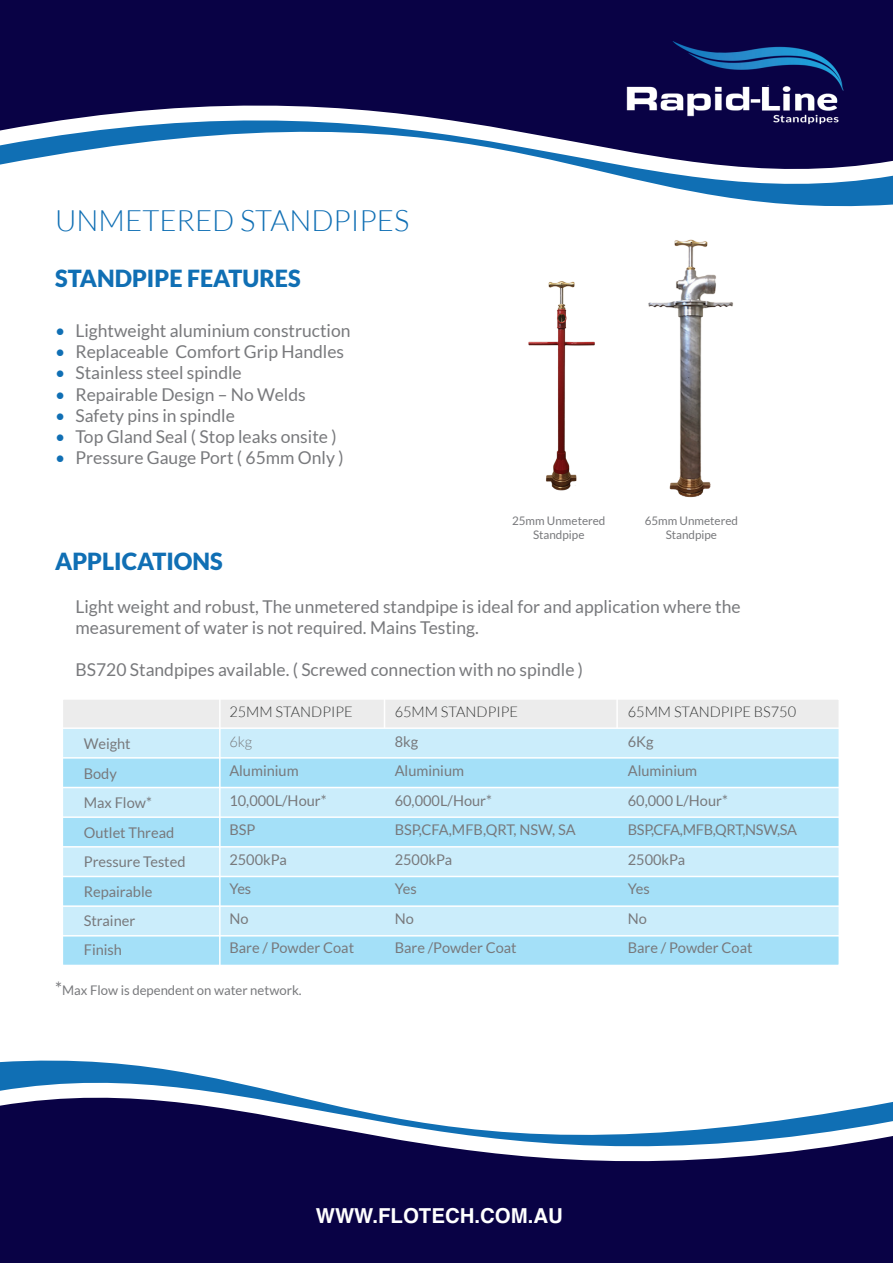
<style>
.page{position:relative;width:893px;height:1263px;background:#fff}
.page>*{position:absolute;margin:0;border:0;box-sizing:border-box;transform-origin:0 0}
.t1{font:300 29.4px "Lato";color:#106fb4}
.t2{font:900 23.55px "Lato";color:#106fb4}
.t3{font:700 20.55px "Helvetica";color:#fff}
.t4{font:17.7px/21.1px "Lato";color:#78797c}
.t5{font:14.7px/29.4px "Lato";color:#78797c}
.t6{font:300 14.7px "Lato";color:#353737}
.t7{font:300 14.7px "Lato";color:#787a7d}
.t8{font:13.2px "Lato";color:#78797c}
.t9{font:11.85px/14.1px "Lato";color:#78797c;text-align:center}
.s1{color:#106fb4}
.s2{font-size:17.7px}
</style>
<div class="page">
<div style="left:62px;top:699px;width:777px;height:29px;background:#ececec"></div>
<div style="left:62px;top:936px;width:777px;height:29px;background:#a4e0f8"></div>
<div style="left:62px;top:906px;width:777px;height:30px;background:#cbedfb"></div>
<div style="left:62px;top:876px;width:777px;height:30px;background:#a4e0f8"></div>
<div style="left:62px;top:847px;width:777px;height:29px;background:#cbedfb"></div>
<div style="left:62px;top:817px;width:777px;height:30px;background:#a4e0f8"></div>
<div style="left:62px;top:787px;width:777px;height:30px;background:#cbedfb"></div>
<div style="left:62px;top:758px;width:777px;height:30px;background:#a4e0f8"></div>
<div style="left:62px;top:728px;width:777px;height:30px;background:#cbedfb"></div>
<div style="left:0;top:1206px;width:893px;height:57px;background:#090245"></div>
<svg style="left:0;top:1060px;width:893px;height:146px"></svg>
<div style="left:62px;top:698px;width:778px;height:268px;border:2px solid #fff"></div>
<hr style="left:62px;top:757px;width:777px;height:2px;background:#fff">
<hr style="left:62px;top:727px;width:777px;height:2px;background:#fff">
<hr style="left:62px;top:787px;width:777px;height:1px;background:#fff">
<hr style="left:62px;top:816px;width:777px;height:2px;background:#fff">
<hr style="left:62px;top:846px;width:777px;height:1px;background:#fff">
<hr style="left:62px;top:876px;width:777px;height:1px;background:#fff">
<hr style="left:62px;top:905px;width:777px;height:2px;background:#fff">
<hr style="left:62px;top:935px;width:777px;height:1px;background:#fff">
<hr style="left:219px;top:699px;width:2px;height:266px;background:#fff">
<svg style="left:384px;top:699px;width:1px;height:28px"></svg>
<hr style="left:616px;top:699px;width:2px;height:29px;background:#fff">
<div style="left:0;top:0;width:893px;height:61px;background:#090245"></div>
<svg style="left:0;top:61px;width:893px;height:146px"></svg>
<img style="left:648px;top:239px;width:86px;height:259px">
<img style="left:622px;top:42px;width:226px;height:85px">
<img style="left:528px;top:281px;width:67px;height:210px">
<h1 class="t1" style="left:55px;top:205px;width:356px">UNMETERED STANDPIPES</h1>
<h2 class="t2" style="left:55px;top:265px;width:247px">STANDPIPE FEATURES</h2>
<p class="t4" style="left:55px;top:320px;width:297px"><span class="s1">•</span> Lightweight aluminium construction</p>
<p class="t4" style="left:55px;top:341px;width:290px"><span class="s1">•</span> Replaceable Comfort Grip Handles</p>
<p class="t4" style="left:55px;top:362px;width:188px"><span class="s1">•</span> Stainless steel spindle</p>
<p class="t4" style="left:55px;top:383px;width:252px"><span class="s1">•</span> Repairable Design – No Welds</p>
<p class="t4" style="left:55px;top:405px;width:181px"><span class="s1">•</span> Safety pins in spindle</p>
<p class="t4" style="left:55px;top:426px;width:283px"><span class="s1">•</span> Top Gland Seal ( Stop leaks onsite )</p>
<p class="t4" style="left:55px;top:447px;width:290px"><span class="s1">•</span> Pressure Gauge Port ( 65mm Only )</p>
<p class="t9" style="left:512px;top:514px;width:95px">25mm Unmetered<br>Standpipe</p>
<p class="t9" style="left:645px;top:514px;width:95px">65mm Unmetered<br>Standpipe</p>
<h2 class="t2" style="left:55px;top:548px;width:169px">APPLICATIONS</h2>
<p class="t4" style="left:75px;top:596px;width:667px">Light weight and robust, The unmetered standpipe is ideal for and application where the measurement of water is not required. Mains Testing.</p>
<p class="t4" style="left:75px;top:659px;width:509px">BS720 Standpipes available. ( Screwed connection with no spindle )</p>
<p class="t5" style="left:84px;top:729px;width:103px">Weight<br>Body<br>Max Flow*<br>Outlet Thread<br>Pressure Tested<br>Repairable<br>Strainer<br>Finish</p>
<p class="t6" style="left:229px;top:704px;width:125px">25MM STANDPIPE</p>
<p class="t7" style="left:229px;top:734px;width:24px">6kg</p>
<p class="t5" style="left:229px;top:756px;width:126px">Aluminium<br>10,000L/Hour*<br>BSP<br>2500kPa<br>Yes<br>No<br>Bare / Powder Coat</p>
<p class="t8" style="left:55px;top:982px;width:248px"><span class="s2">*</span>Max Flow is dependent on water network.</p>
<p class="t6" style="left:395px;top:704px;width:125px">65MM STANDPIPE</p>
<p class="t5" style="left:395px;top:727px;width:183px">8kg<br>Aluminium<br>60,000L/Hour*<br>BSP,CFA,MFB,QRT, NSW, SA<br>2500kPa<br>Yes<br>No<br>Bare /Powder Coat</p>
<p class="t6" style="left:628px;top:704px;width:170px">65MM STANDPIPE BS750</p>
<p class="t5" style="left:628px;top:727px;width:171px">6Kg<br>Aluminium<br>60,000 L/Hour*<br>BSP,CFA,MFB,QRT,NSW,SA<br>2500kPa<br>Yes<br>No<br>Bare / Powder Coat</p>
<p class="t3" style="left:316px;top:1199px;width:249px">WWW.FLOTECH.COM.AU</p>
</div>
